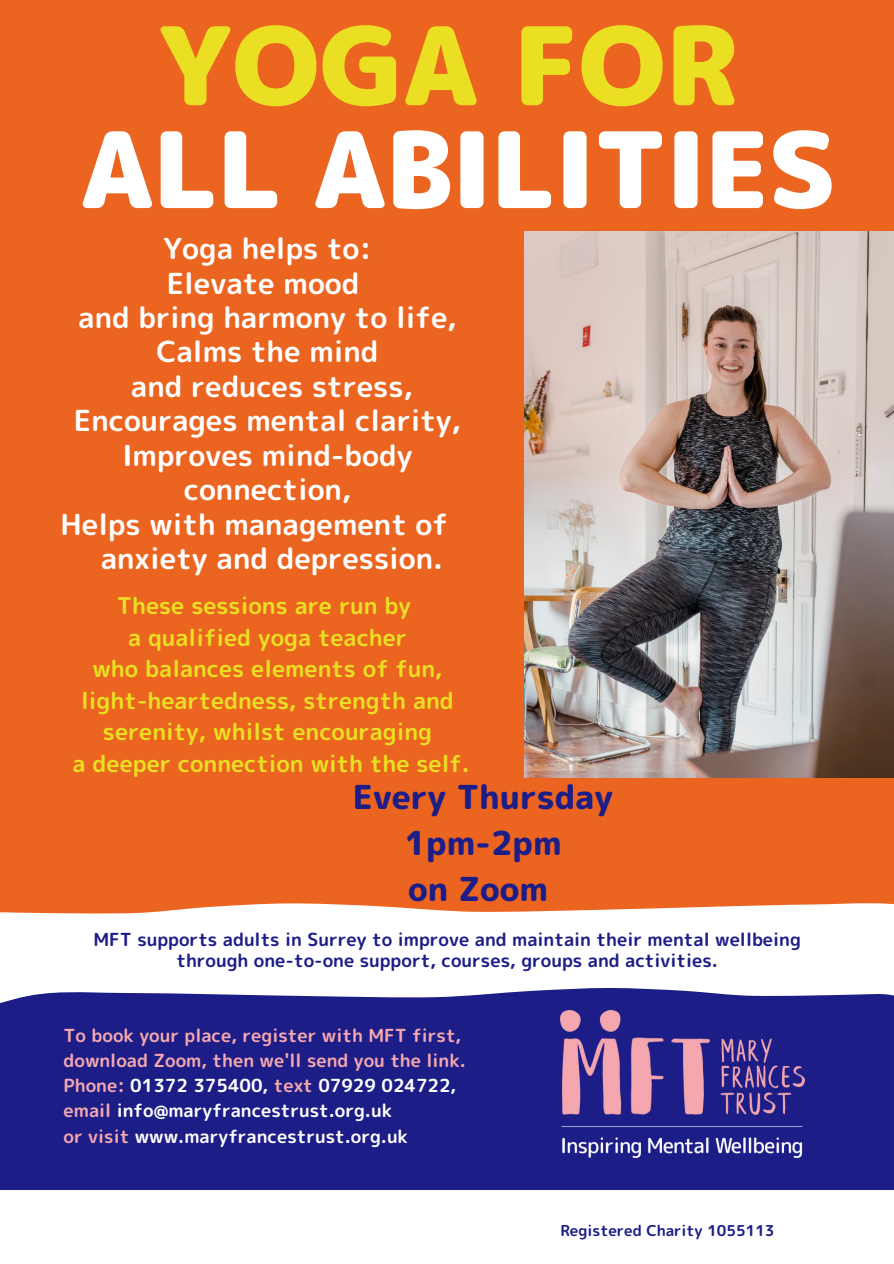
<style>
.page{position:relative;width:894px;height:1264px;background:#fff}
.page>*{position:absolute;margin:0;border:0;box-sizing:border-box;transform-origin:0 0}
.t1{font:108.15px "rounded mplus 1 p black";color:#eadf22}
.t2{font:105.15px "rounded mplus 1 p black";letter-spacing:-.015em;color:#fff}
.t3{font:33px/46.2px "rounded mplus 1 p heavy";color:#1c1d87;text-align:center}
.t4{font:28.95px "rounded mplus 1 p bold";color:#fff}
.t5{font:23.1px "rounded mplus 1 p bold";color:#eadf22}
.t6{font:18px/25.2px "rounded mplus 1 p bold";color:#f5a7af}
.t7{font:18px/21.5px "rounded mplus 1 p bold";color:#1c1d87;text-align:center}
.t8{font:15px "rounded mplus 1 p bold";color:#1c1d87}
.s1{color:#fff}
</style>
<div class="page">
<div style="left:0;top:0;width:893px;height:1263px;background:#eb6420"></div>
<svg style="left:0;top:903px;width:893px;height:287px;background:#6f6dae"></svg>
<div style="left:0;top:1190px;width:893px;height:73px;background:#fff"></div>
<img style="left:560px;top:1010px;width:244px;height:147px">
<img style="left:524px;top:231px;width:369px;height:546px">
<h1 class="t1" style="left:158px;top:-11px;width:580px">YOGA FOR</h1>
<h2 class="t2" style="left:80px;top:95px;width:757px">ALL ABILITIES</h2>
<h3 class="t4" style="left:163px;top:228px;width:209px">Yoga helps to:</h3>
<h3 class="t4" style="left:167px;top:262px;width:194px">Elevate mood</h3>
<h3 class="t4" style="left:78px;top:297px;width:380px">and bring harmony to life,</h3>
<h3 class="t4" style="left:156px;top:331px;width:223px">Calms the mind</h3>
<h3 class="t4" style="left:131px;top:366px;width:283px">and reduces stress,</h3>
<h3 class="t4" style="left:74px;top:400px;width:388px">Encourages mental clarity,</h3>
<h3 class="t4" style="left:122px;top:434px;width:292px">Improves mind-body</h3>
<h3 class="t4" style="left:184px;top:469px;width:169px">connection,</h3>
<h3 class="t4" style="left:61px;top:503px;width:389px">Helps with management of</h3>
<h3 class="t4" style="left:101px;top:538px;width:343px">anxiety and depression.</h3>
<p class="t5" style="left:117px;top:589px;width:296px">These sessions are run by</p>
<p class="t5" style="left:128px;top:620px;width:280px">a qualified yoga teacher</p>
<p class="t5" style="left:92px;top:652px;width:352px">who balances elements of fun,</p>
<p class="t5" style="left:81px;top:683px;width:374px">light-heartedness, strength and</p>
<p class="t5" style="left:103px;top:715px;width:330px">serenity, whilst encouraging</p>
<p class="t5" style="left:73px;top:747px;width:398px">a deeper connection with the self.</p>
<h3 class="t3" style="left:353px;top:773px;width:262px">Every Thursday<br>1pm-2pm<br>on Zoom</h3>
<p class="t7" style="left:93px;top:928px;width:708px">MFT supports adults in Surrey to improve and maintain their mental wellbeing through one-to-one support, courses, groups and activities.</p>
<p class="t6" style="left:64px;top:1022px;width:403px">To book your place, register with MFT first, download Zoom, then we'll send you the link.<br>Phone: <span class="s1">01372 375400,</span> text <span class="s1">07929 024722, </span>email <span class="s1">info@maryfrancestrust.org.uk<br></span>or visit <span class="s1">www.maryfrancestrust.org.uk</span></p>
<p class="t8" style="left:560px;top:1219px;width:215px">Registered Charity 1055113</p>
</div>
